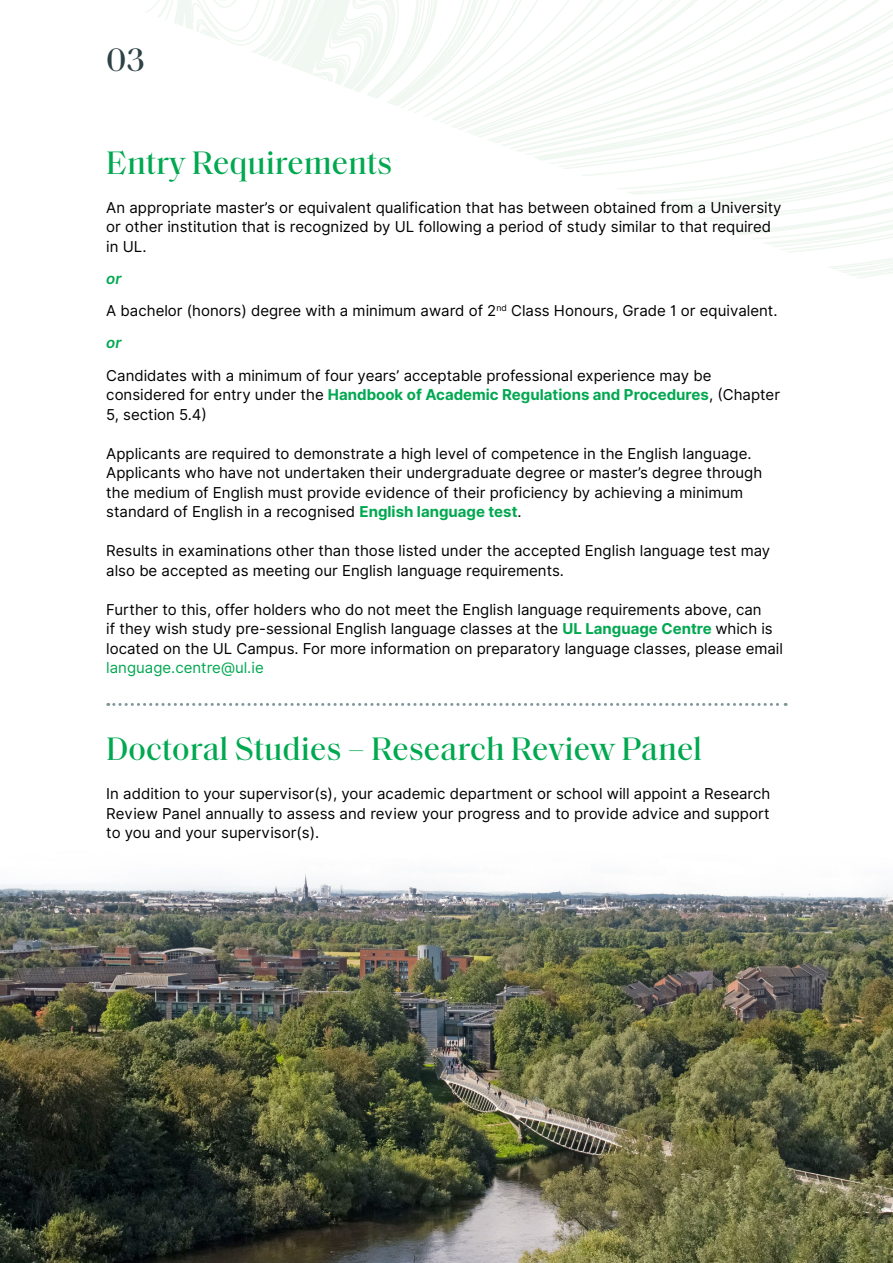
<style>
.page{position:relative;width:893px;height:1263px;background:#fff}
.page>*{position:absolute;margin:0;border:0;box-sizing:border-box;transform-origin:0 0}
.t1{font:500 33px "Saol Standard";color:#00a850}
.t2{font:500 33px "Saol Standard";color:#2d4245}
.t3{font:15px/19.5px "Inter";color:#000}
.t4{font:15px "Inter";color:#00a850}
.s1{font-weight:600;font-style:italic;color:#00a850}
.s2{font-weight:700;color:#00a850}
</style>
<div class="page">
<svg style="left:146px;top:0;width:747px;height:278px"></svg>
<img style="left:0;top:874px;width:893px;height:389px">
<svg style="left:108px;top:703px;width:678px;height:3px"></svg>
<h1 class="t2" style="left:106px;top:36px;width:40px">03</h1>
<h1 class="t1" style="left:106px;top:138px;width:288px">Entry Requirements</h1>
<p class="t3" style="left:106px;top:198px;width:677px">An appropriate master’s or equivalent qualification that has between obtained from a University or other institution that is recognized by UL following a period of study similar to that required in UL.</p>
<p class="t3" style="left:106px;top:262px;width:673px;line-height:32.2px"><span class="s1">or<br></span>A bachelor (honors) degree with a minimum award of 2<sup>nd</sup> Class Honours, Grade 1 or equivalent. <span class="s1">or</span></p>
<p class="t3" style="left:106px;top:366px;width:675px">Candidates with a minimum of four years’ acceptable professional experience may be considered for entry under the <span class="s2">Handbook of Academic Regulations and Procedures</span>, (Chapter<br>5, section 5.4)</p>
<p class="t3" style="left:106px;top:444px;width:657px">Applicants are required to demonstrate a high level of competence in the English language.<br>Applicants who have not undertaken their undergraduate degree or master’s degree through the medium of English must provide evidence of their proficiency by achieving a minimum standard of English in a recognised <span class="s2">English language test</span>.</p>
<p class="t3" style="left:106px;top:541px;width:665px">Results in examinations other than those listed under the accepted English language test may also be accepted as meeting our English language requirements.</p>
<p class="t3" style="left:106px;top:600px;width:678px">Further to this, offer holders who do not meet the English language requirements above, can<br>if they wish study pre-sessional English language classes at the <span class="s2">UL Language Centre</span> which is located on the UL Campus. For more information on preparatory language classes, please email</p>
<p class="t4" style="left:106px;top:657px;width:159px">language.centre@ul.ie</p>
<h1 class="t1" style="left:106px;top:725px;width:597px">Doctoral Studies – Research Review Panel</h1>
<p class="t3" style="left:106px;top:784px;width:665px;text-align:justify">In addition to your supervisor(s), your academic department or school will appoint a Research Review Panel annually to assess and review your progress and to provide advice and support to you and your supervisor(s).</p>
</div>
